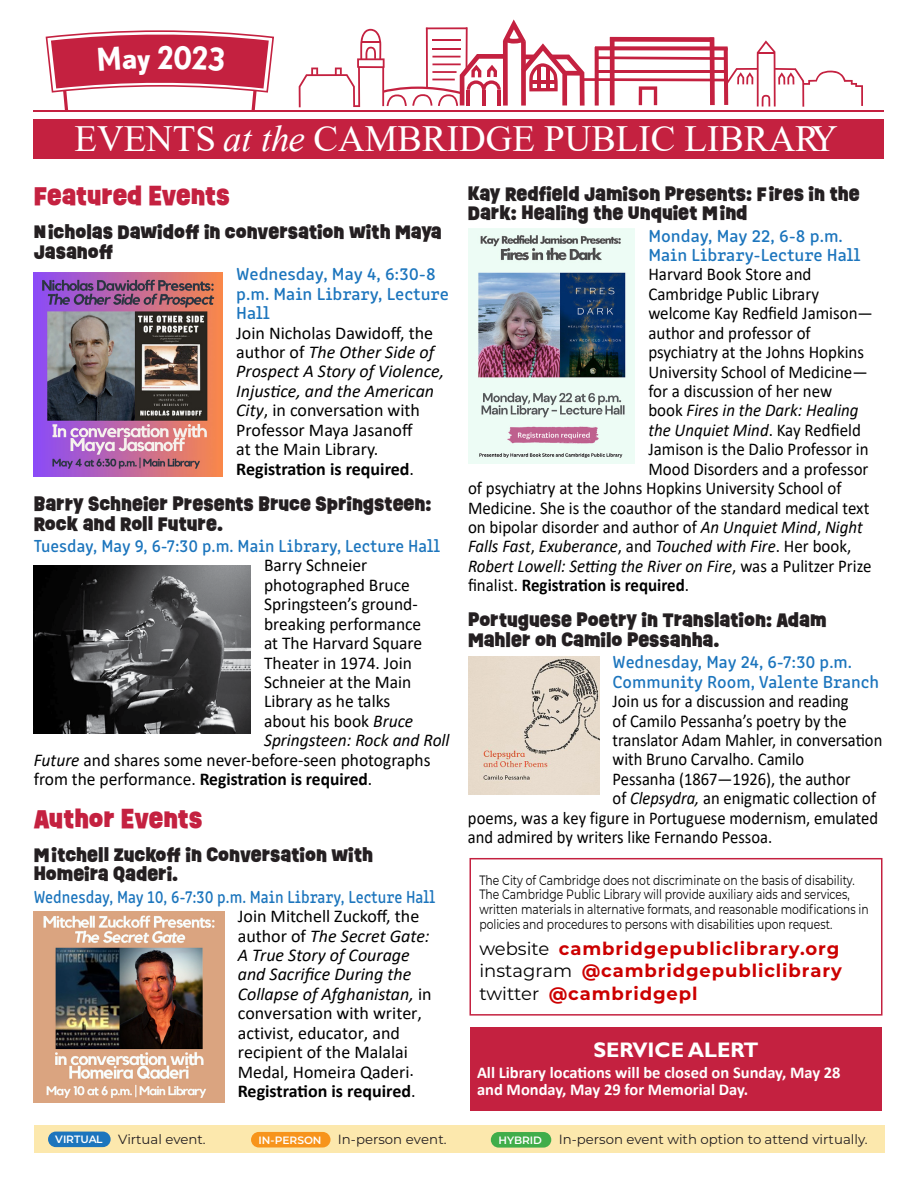
<style>
.page{position:relative;width:918px;height:1188px;background:#fff}
.page>*{position:absolute;margin:0;border:0;box-sizing:border-box;transform-origin:0 0}
.t1{font:36.9px "Times New Roman";color:#fff}
.t2{font:700 31.5px "Nobel";color:#fff;scale:.9 1}
.t3{font:900 24px "Ruddy";color:#c42140}
.t4{font:700 21px "Gill Sans";color:#fff}
.t5{font:18px/19.4px "Calibri";color:#000}
.t6{font:18px "Calibri";color:#000;scale:.94 1}
.t7{font:900 18px/19.4px "Ruddy";color:#241f21}
.t8{font:18px "Calibri";color:#000;scale:.92 1}
.t9{font:italic 18px "Calibri";color:#000;scale:.94 1}
.t10{font:18px/19.4px "Clone Rounded Me";color:#1c75bd}
.t11{font:700 18px/22.6px "Montserrat";letter-spacing:.05em;color:#c00}
.t12{font:18px "Clone Rounded Me";color:#1c75bd;scale:.87 1}
.t13{font:18px "Clone Rounded Me";color:#1c75bd;scale:.95 1}
.t14{font:700 18px "Calibri";color:#000}
.t15{font:700 18px "Calibri";color:#000;scale:.94 1}
.t16{font:italic 18px "Calibri";color:#000}
.t17{font:700 16.5px/17.9px "Calibri";color:#fff}
.t18{font:13.5px/14.5px "Montserrat";color:#000;scale:.8 1}
.t19{font:13.35px "Montserrat";color:#241f21}
.s1{font-style:italic}
.s2{font-weight:700}
.s3{font-weight:400}
.s4{font-style:normal}
.s5{font-weight:400;color:#000}
.s6{font-weight:600;font-size:10.65px;color:#fff}
</style>
<div class="page">
<div style="left:34px;top:119px;width:850px;height:39px;background:#c42140"></div>
<hr style="left:34px;top:110px;width:850px;height:2px;background:#c42140">
<svg style="left:299px;top:19px;width:564px;height:88px"></svg>
<img style="left:34px;top:272px;width:189px;height:205px">
<img style="left:34px;top:566px;width:217px;height:167px">
<img style="left:468px;top:229px;width:167px;height:235px">
<img style="left:34px;top:912px;width:190px;height:190px">
<img style="left:468px;top:656px;width:131px;height:139px">
<div style="left:34px;top:1125px;width:851px;height:28px;background:#fce8ad"></div>
<div style="left:48px;top:1132px;width:63px;height:15px;background:#1c75bd;border-radius:8px"></div>
<div style="left:251px;top:1132px;width:80px;height:15px;background:#f7941c;border-radius:8px"></div>
<div style="left:491px;top:1132px;width:60px;height:16px;background:#40ad4a;border-radius:8px"></div>
<div style="left:470px;top:1027px;width:412px;height:84px;background:#c42140"></div>
<div style="left:470px;top:858px;width:412px;height:158px;border:2px solid #c42140"></div>
<svg style="left:46px;top:30px;width:228px;height:80px"></svg>
<h2 class="t2" style="left:157px;top:38px;width:20px">2</h2>
<h1 class="t1" style="left:74px;top:113px;width:765px">EVENTS <span class="s1">at the</span> CAMBRIDGE PUBLIC LIBRARY</h1>
<h3 class="t3" style="left:34px;top:178px;width:198px">FEATURED EVENTS</h3>
<p class="t7" style="left:34px;top:223px;width:410px">NICHOLAS DAWIDOFF IN CONVERSATION WITH MAYA<br>JASANOFF</p>
<p class="t10" style="left:236px;top:263px;width:214px">Wednesday, May 4, 6:30-8 p.m. Main Library, Lecture<br>Hall</p>
<p class="t5" style="left:236px;top:322px;width:210px">Join Nicholas Dawidoff, the author of <span class="s1">The Other Side of<br>Prospect A Story of Violence,<br>Injustice, and the American<br>City</span>, in conversation with<br>Professor Maya Jasanoff<br>at the Main Library.<br><span class="s2">Registration is required</span>.</p>
<p class="t7" style="left:34px;top:494px;width:399px">BARRY SCHNEIER PRESENTS BRUCE SPRINGSTEEN:<br>ROCK AND ROLL FUTURE.</p>
<p class="t13" style="left:34px;top:532px;width:429px">Tuesday, May 9, 6-7:30 p.m. Main Library, Lecture Hall</p>
<p class="t5" style="left:264px;top:555px;width:105px">Barry Schneier</p>
<p class="t5" style="left:264px;top:575px;width:147px">photographed Bruce</p>
<p class="t5" style="left:264px;top:594px;width:155px">Springsteen’s ground-</p>
<p class="t5" style="left:264px;top:614px;width:159px">breaking performance</p>
<p class="t5" style="left:264px;top:633px;width:160px">at The Harvard Square</p>
<p class="t5" style="left:264px;top:652px;width:149px">Theater in 1974. Join</p>
<p class="t5" style="left:264px;top:672px;width:149px">Schneier at the Main</p>
<p class="t5" style="left:264px;top:691px;width:128px">Library as he talks</p>
<p class="t5" style="left:264px;top:711px;width:151px">about his book <span class="s1">Bruce</span></p>
<p class="t16" style="left:264px;top:728px;width:187px">Springsteen: Rock and Roll</p>
<p class="t5" style="left:34px;top:750px;width:398px"><span class="s1">Future</span> and shares some never-before-seen photographs</p>
<p class="t14" style="left:34px;top:766px;width:340px"><span class="s3">from the performance.</span> Registration is required<span class="s3">.</span></p>
<h3 class="t3" style="left:34px;top:801px;width:170px">AUTHOR EVENTS</h3>
<p class="t7" style="left:34px;top:845px;width:341px">MITCHELL ZUCKOFF IN CONVERSATION WITH<br>HOMEIRA QADERI.</p>
<p class="t12" style="left:34px;top:883px;width:463px">Wednesday, May 10, 6-7:30 p.m. Main Library, Lecture Hall</p>
<p class="t5" style="left:238px;top:906px;width:195px">Join Mitchell Zuckoff, the author of <span class="s1">The Secret Gate:<br>A True Story of Courage and Sacrifice During the<br>Collapse of Afghanistan,</span> in conversation with writer, activist, educator, and recipient of the Malalai<br>Medal, Homeira Qaderi.<br><span class="s2">Registration is required</span>.</p>
<p class="t7" style="left:468px;top:184px;width:393px">KAY REDFIELD JAMISON PRESENTS: FIRES IN THE<br>DARK: HEALING THE UNQUIET MIND</p>
<p class="t10" style="left:648px;top:224px;width:214px">Monday, May 22, 6-8 p.m.<br>Main Library-Lecture Hall</p>
<p class="t6" style="left:648px;top:262px;width:175px">Harvard Book Store and</p>
<p class="t6" style="left:648px;top:281px;width:183px">Cambridge Public Library</p>
<p class="t6" style="left:648px;top:301px;width:240px">welcome Kay Redfield Jamison—</p>
<p class="t6" style="left:648px;top:320px;width:174px">author and professor of</p>
<p class="t6" style="left:648px;top:340px;width:231px">psychiatry at the Johns Hopkins</p>
<p class="t6" style="left:648px;top:359px;width:235px">University School of Medicine—</p>
<p class="t6" style="left:648px;top:379px;width:197px">for a discussion of her new</p>
<p class="t9" style="left:648px;top:398px;width:225px"><span class="s4">book</span> Fires in the Dark: Healing</p>
<p class="t9" style="left:648px;top:417px;width:228px">the Unquiet Mind<span class="s4">. Kay Redfield</span></p>
<p class="t6" style="left:648px;top:437px;width:236px">Jamison is the Dalio Professor in</p>
<p class="t6" style="left:648px;top:456px;width:236px">Mood Disorders and a professor</p>
<p class="t6" style="left:468px;top:476px;width:399px">of psychiatry at the Johns Hopkins University School of</p>
<p class="t6" style="left:468px;top:495px;width:428px">Medicine. She is the coauthor of the standard medical text</p>
<p class="t6" style="left:468px;top:514px;width:421px">on bipolar disorder and author of <span class="s1">An Unquiet Mind</span>, <span class="s1">Night</span></p>
<p class="t9" style="left:468px;top:534px;width:409px">Falls Fast<span class="s4">,</span> Exuberance<span class="s4">, and</span> Touched with Fire<span class="s4">. Her book,</span></p>
<p class="t9" style="left:468px;top:553px;width:431px">Robert Lowell: Setting the River on Fire<span class="s4">, was a Pulitzer Prize</span></p>
<p class="t15" style="left:468px;top:573px;width:237px"><span class="s3">finalist.</span> Registration is required<span class="s3">.</span></p>
<p class="t7" style="left:468px;top:611px;width:360px">PORTUGUESE POETRY IN TRANSLATION: ADAM<br>MAHLER ON CAMILO PESSANHA.</p>
<p class="t10" style="left:613px;top:651px;width:268px">Wednesday, May 24, 6-7:30 p.m.<br>Community Room, Valente Branch</p>
<p class="t8" style="left:613px;top:689px;width:258px">Join us for a discussion and reading</p>
<p class="t8" style="left:613px;top:708px;width:256px">of Camilo Pessanha’s poetry by the</p>
<p class="t8" style="left:613px;top:727px;width:295px">translator Adam Mahler, in conversation</p>
<p class="t8" style="left:613px;top:747px;width:210px">with Bruno Carvalho. Camilo</p>
<p class="t8" style="left:613px;top:766px;width:260px">Pessanha (1867—1926), the author</p>
<p class="t8" style="left:613px;top:786px;width:288px">of <span class="s1">Clepsydra,</span> an enigmatic collection of</p>
<p class="t8" style="left:468px;top:805px;width:447px">poems, was a key figure in Portuguese modernism, emulated</p>
<p class="t8" style="left:468px;top:825px;width:332px">and admired by writers like Fernando Pessoa.</p>
<p class="t18" style="left:479px;top:872px;width:488px">The City of Cambridge does not discriminate on the basis of disability.<br>The Cambridge Public Library will provide auxiliary aids and services, written materials in alternative formats, and reasonable modifications in policies and procedures to persons with disabilities upon request.</p>
<p class="t11" style="left:479px;top:936px;width:364px"><span class="s5">website</span> cambridgepubliclibrary.org <span class="s5">instagram</span> @cambridgepubliclibrary <span class="s5">twitter</span> @cambridgepl</p>
<p class="t4" style="left:593px;top:1037px;width:167px">SERVICE ALERT</p>
<p class="t17" style="left:477px;top:1063px;width:365px">All Library locations will be closed on Sunday, May 28 and Monday, May 29 for Memorial Day.</p>
<p class="t19" style="left:55px;top:1130px;width:152px"><span class="s6">VIRTUAL</span> Virtual event.</p>
<p class="t19" style="left:259px;top:1130px;width:190px"><span class="s6">IN-PERSON</span> In-person event.</p>
<p class="t19" style="left:498px;top:1130px;width:371px"><span class="s6">HYBRID</span> In-person event with option to attend virtually.</p>
</div>
